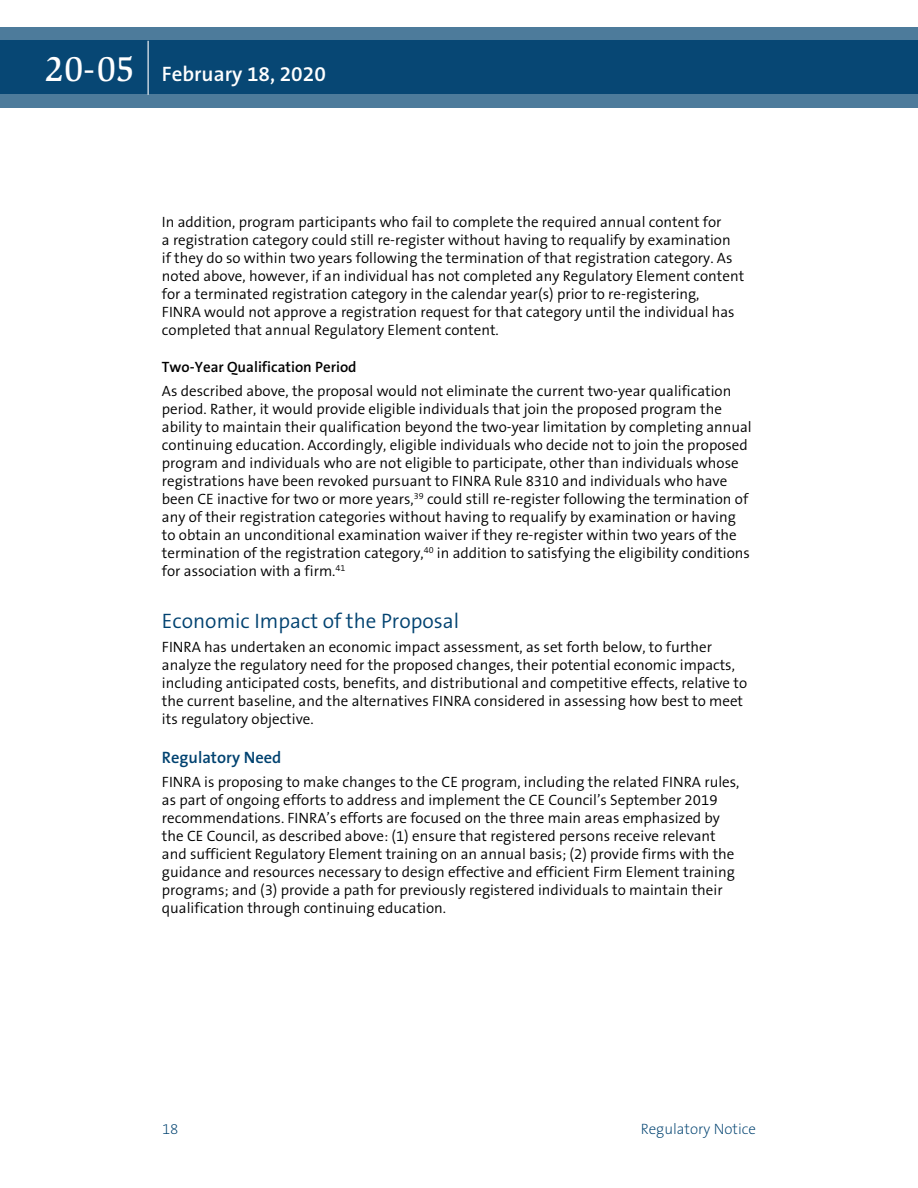
<style>
.page{position:relative;width:918px;height:1188px;background:#fff}
.page>*{position:absolute;margin:0;border:0;box-sizing:border-box;transform-origin:0 0}
.t1{font:300 21px "The Sans B4";color:#004270}
.t2{font:600 21px "The Sans B6";color:#fff}
.t3{font:600 16.5px "The Sans B6";color:#004270}
.t4{font:300 15px/18px "The Sans B4";color:#000}
.t5{font:600 15px "The Sans B6";color:#000}
.t6{font:200 15px "The Sans B2";color:#004270}
.s1{font-family:"Slimbach LT";font-weight:500;font-size:36px}
</style>
<div class="page">
<svg style="left:0;top:27px;width:918px;height:81px;background:#1e5881"></svg>
<hr style="left:148px;top:41px;width:1px;height:54px;background:#fff">
<h1 class="t2" style="left:45px;top:63px;width:283px"><span class="s1">20-05</span> February 18, 2020</h1>
<p class="t4" style="left:162px;top:213px;width:584px">In addition, program participants who fail to complete the required annual content for<br>a registration category could still re-register without having to requalify by examination<br>if they do so within two years following the termination of that registration category. As noted above, however, if an individual has not completed any Regulatory Element content for a terminated registration category in the calendar year(s) prior to re-registering,<br>FINRA would not approve a registration request for that category until the individual has completed that annual Regulatory Element content.</p>
<p class="t5" style="left:162px;top:359px;width:196px">Two-Year Qualification Period</p>
<p class="t4" style="left:162px;top:382px;width:591px">As described above, the proposal would not eliminate the current two-year qualification period. Rather, it would provide eligible individuals that join the proposed program the ability to maintain their qualification beyond the two-year limitation by completing annual continuing education. Accordingly, eligible individuals who decide not to join the proposed program and individuals who are not eligible to participate, other than individuals whose registrations have been revoked pursuant to FINRA Rule 8310 and individuals who have been CE inactive for two or more years,<sup>39</sup> could still re-register following the termination of any of their registration categories without having to requalify by examination or having to obtain an unconditional examination waiver if they re-register within two years of the termination of the registration category,<sup>40</sup> in addition to satisfying the eligibility conditions for association with a firm.<sup>41</sup></p>
<h1 class="t1" style="left:162px;top:610px;width:299px">Economic Impact of the Proposal</h1>
<p class="t4" style="left:162px;top:638px;width:587px">FINRA has undertaken an economic impact assessment, as set forth below, to further analyze the regulatory need for the proposed changes, their potential economic impacts, including anticipated costs, benefits, and distributional and competitive effects, relative to the current baseline, and the alternatives FINRA considered in assessing how best to meet its regulatory objective.</p>
<p class="t3" style="left:162px;top:748px;width:121px">Regulatory Need</p>
<p class="t4" style="left:162px;top:773px;width:579px">FINRA is proposing to make changes to the CE program, including the related FINRA rules, as part of ongoing efforts to address and implement the CE Council’s September 2019 recommendations. FINRA’s efforts are focused on the three main areas emphasized by the CE Council, as described above: (1) ensure that registered persons receive relevant and sufficient Regulatory Element training on an annual basis; (2) provide firms with the guidance and resources necessary to design effective and efficient Firm Element training programs; and (3) provide a path for previously registered individuals to maintain their qualification through continuing education.</p>
<p class="t6" style="left:162px;top:1121px;width:18px">18</p>
<p class="t6" style="left:641px;top:1121px;width:117px">Regulatory Notice</p>
</div>
